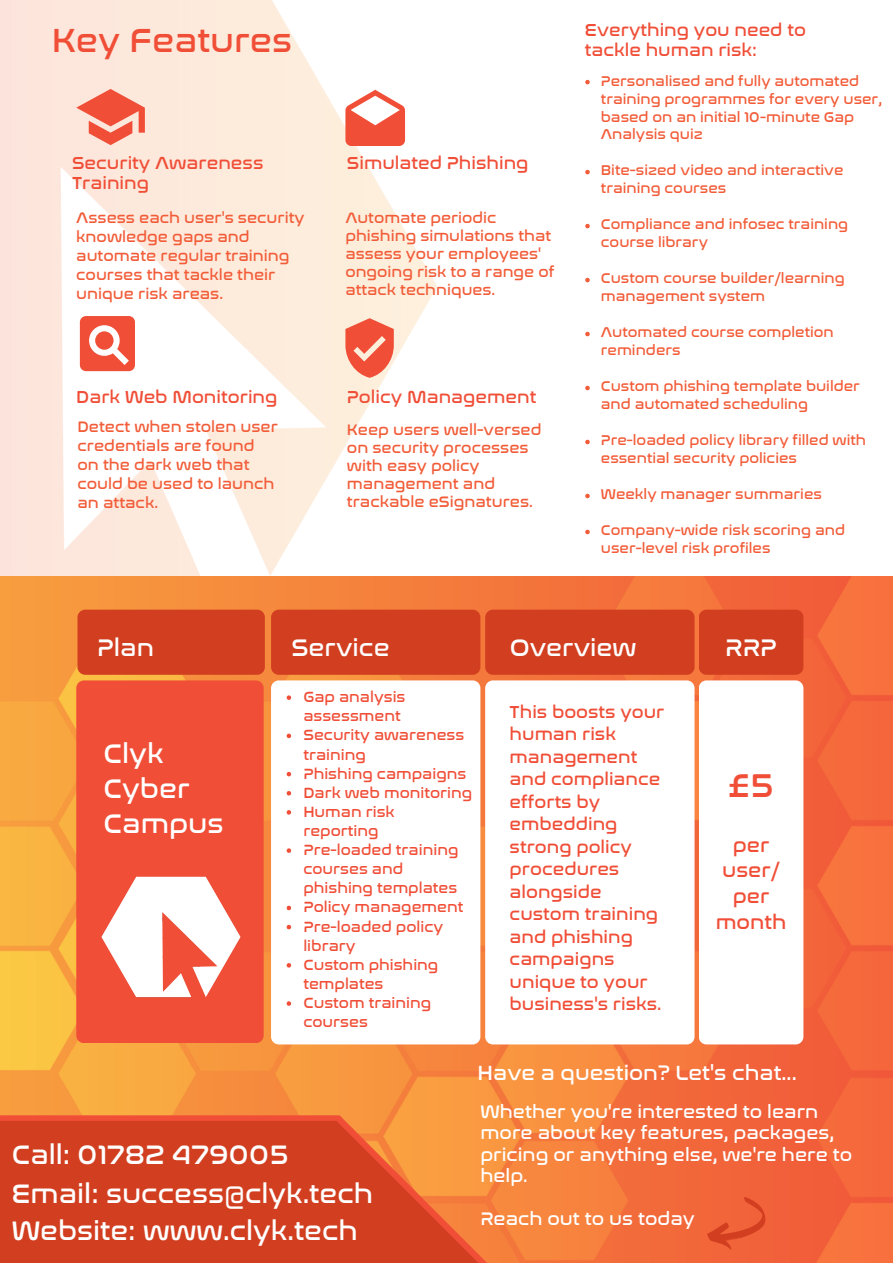
<style>
.page{position:relative;width:893px;height:1264px;background:#fff}
.page>*{position:absolute;margin:0;border:0;box-sizing:border-box;transform-origin:0 0}
.t1{font:34.2px "Nasalization Rg";color:#f04e37}
.t2{font:33.75px "Nasalization Rg";color:#f04e37}
.t3{font:27.6px/34.8px "Nasalization Rg";color:#fff}
.t4{font:27.3px/38.2px "Nasalization Rg";color:#fff}
.t5{font:24.6px "Nasalization Rg";color:#fff}
.t6{font:21px "Nasalization Rg";color:#fff}
.t7{font:20.25px/25.8px "Nasalization Rg";color:#f04e37;text-align:center}
.t8{font:18.6px/21.3px "Nasalization Rg";color:#fff}
.t9{font:17.85px/20.2px "Nasalization Rg";color:#f04e37}
.t10{font:17.7px/22.5px "Nasalization Rg";color:#f04e37}
.t11{font:15.6px/19px "Nasalization Rg";color:#f25c38}
.t12{font:15.45px/18px "Nasalization Rg";color:#f25c38}
.t13{font:15.15px/19px "Nasalization Rg";color:#f04e37}
.t14{font:14.55px/18px "Nasalization Rg";color:#f25c38}
</style>
<div class="page">
<img style="left:0;top:0;width:437px;height:576px">
<img style="left:0;top:576px;width:892px;height:686px">
<div style="left:77px;top:609px;width:188px;height:65px;background:#d23f20;border-radius:8px"></div>
<div style="left:271px;top:609px;width:209px;height:65px;background:#d23f20;border-radius:8px"></div>
<div style="left:485px;top:609px;width:209px;height:65px;background:#d23f20;border-radius:8px"></div>
<div style="left:698px;top:609px;width:105px;height:65px;background:#d23f20;border-radius:8px"></div>
<div style="left:76px;top:680px;width:187px;height:362px;background:#f04e37;border-radius:8px"></div>
<div style="left:271px;top:680px;width:209px;height:364px;background:#fff;border-radius:8px"></div>
<div style="left:485px;top:680px;width:209px;height:364px;background:#fff;border-radius:8px"></div>
<div style="left:698px;top:680px;width:105px;height:364px;background:#fff;border-radius:8px"></div>
<svg style="left:0;top:1115px;width:634px;height:147px;background:#f36f3b"></svg>
<svg style="left:0;top:1120px;width:630px;height:142px;background:#df582a"></svg>
<svg style="left:699px;top:1192px;width:73px;height:63px;background:#ec5e36"></svg>
<svg style="left:76px;top:89px;width:69px;height:56px;background:#f69887"></svg>
<svg style="left:345px;top:90px;width:60px;height:56px"></svg>
<svg style="left:80px;top:316px;width:55px;height:55px"></svg>
<svg style="left:345px;top:318px;width:49px;height:60px;background:#f4826d"></svg>
<svg style="left:585px;top:80px;width:4px;height:4px"></svg>
<svg style="left:585px;top:170px;width:4px;height:4px"></svg>
<svg style="left:585px;top:224px;width:4px;height:4px"></svg>
<svg style="left:585px;top:278px;width:4px;height:4px"></svg>
<svg style="left:585px;top:332px;width:4px;height:4px"></svg>
<svg style="left:585px;top:386px;width:4px;height:4px"></svg>
<svg style="left:585px;top:440px;width:4px;height:4px"></svg>
<svg style="left:585px;top:494px;width:4px;height:4px"></svg>
<svg style="left:585px;top:529px;width:4px;height:5px"></svg>
<svg style="left:286px;top:695px;width:5px;height:5px"></svg>
<svg style="left:286px;top:733px;width:5px;height:5px"></svg>
<svg style="left:286px;top:772px;width:5px;height:4px"></svg>
<svg style="left:286px;top:791px;width:5px;height:4px"></svg>
<svg style="left:286px;top:810px;width:5px;height:4px"></svg>
<svg style="left:286px;top:848px;width:5px;height:4px"></svg>
<svg style="left:286px;top:905px;width:5px;height:5px"></svg>
<svg style="left:286px;top:924px;width:5px;height:5px"></svg>
<svg style="left:286px;top:963px;width:5px;height:4px"></svg>
<svg style="left:286px;top:1001px;width:5px;height:4px"></svg>
<img style="left:101px;top:876px;width:140px;height:122px">
<h1 class="t1" style="left:52px;top:20px;width:242px">Key Features</h1>
<p class="t9" style="left:72px;top:153px;width:193px">Security Awareness<br>Training</p>
<p class="t9" style="left:347px;top:153px;width:183px">Simulated Phishing</p>
<p class="t11" style="left:76px;top:208px;width:230px">Assess each user's security knowledge gaps and automate regular training courses that tackle their unique risk areas.</p>
<p class="t12" style="left:345px;top:208px;width:210px">Automate periodic phishing simulations that assess your employees' ongoing risk to a range of attack techniques.</p>
<p class="t9" style="left:76px;top:387px;width:203px">Dark Web Monitoring</p>
<p class="t9" style="left:347px;top:387px;width:191px">Policy Management</p>
<p class="t11" style="left:77px;top:417px;width:202px">Detect when stolen user credentials are found on the dark web that could be used to launch an attack.</p>
<p class="t11" style="left:347px;top:421px;width:196px;line-height:18px">Keep users well-versed on security processes with easy policy management and trackable eSignatures.</p>
<p class="t10" style="left:584px;top:19px;width:222px">Everything you need to</p>
<p class="t10" style="left:584px;top:39px;width:174px">tackle human risk:</p>
<p class="t14" style="left:601px;top:72px;width:282px">Personalised and fully automated training programmes for every user, based on an initial 10-minute Gap<br>Analysis quiz</p>
<p class="t14" style="left:601px;top:162px;width:244px">Bite-sized video and interactive training courses</p>
<p class="t14" style="left:601px;top:216px;width:249px">Compliance and infosec training course library</p>
<p class="t14" style="left:601px;top:270px;width:245px">Custom course builder/learning management system</p>
<p class="t14" style="left:601px;top:323px;width:234px">Automated course completion reminders</p>
<p class="t14" style="left:601px;top:377px;width:260px">Custom phishing template builder and automated scheduling</p>
<p class="t14" style="left:601px;top:431px;width:267px">Pre-loaded policy library filled with essential security policies</p>
<p class="t14" style="left:601px;top:485px;width:222px">Weekly manager summaries</p>
<p class="t14" style="left:601px;top:521px;width:246px">Company-wide risk scoring and user-level risk profiles</p>
<h3 class="t5" style="left:97px;top:633px;width:58px">Plan</h3>
<h3 class="t3" style="left:103px;top:737px;width:122px">Clyk<br>Cyber<br>Campus</h3>
<h3 class="t5" style="left:291px;top:633px;width:100px">Service</h3>
<h3 class="t5" style="left:509px;top:633px;width:128px">Overview</h3>
<h3 class="t5" style="left:725px;top:633px;width:53px">RRP</h3>
<p class="t13" style="left:303px;top:687px;width:170px">Gap analysis assessment<br>Security awareness training<br>Phishing campaigns<br>Dark web monitoring<br>Human risk reporting<br>Pre-loaded training courses and phishing templates<br>Policy management<br>Pre-loaded policy library<br>Custom phishing templates<br>Custom training courses</p>
<p class="t10" style="left:509px;top:700px;width:156px">This boosts your human risk management and compliance efforts by embedding strong policy procedures alongside custom training and phishing campaigns unique to your business's risks.</p>
<h2 class="t2" style="left:728px;top:765px;width:46px">£5</h2>
<h3 class="t7" style="left:715px;top:832px;width:72px">per user/ per month</h3>
<h3 class="t6" style="left:477px;top:1060px;width:320px">Have a question? Let's chat...</h3>
<h3 class="t4" style="left:12px;top:1135px;width:363px">Call: 01782 479005<br>Email: success@clyk.tech<br>Website: www.clyk.tech</h3>
<p class="t8" style="left:480px;top:1101px;width:373px">Whether you're interested to learn more about key features, packages, pricing or anything else, we're here to help.</p>
<p class="t8" style="left:480px;top:1207px;width:216px">Reach out to us today</p>
</div>
